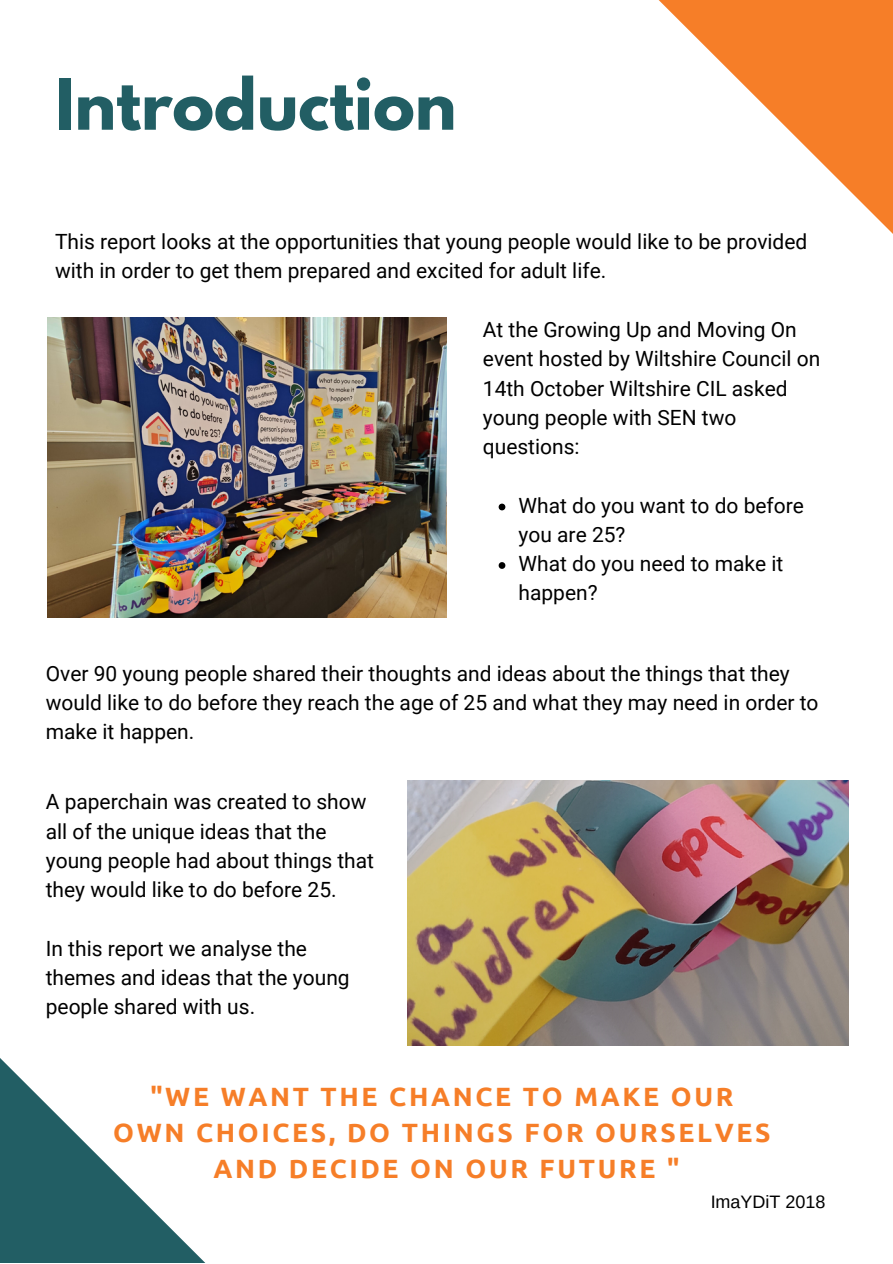
<style>
.page{position:relative;width:893px;height:1264px;background:#fff}
.page>*{position:absolute;margin:0;border:0;box-sizing:border-box;transform-origin:0 0}
.t1{font:700 63px "League Spartan";color:#225e64}
.t2{font:700 26.4px/36px "Ubuntu";letter-spacing:.1em;color:#f67e28;text-align:center}
.t3{font:21px/29.2px "Roboto";color:#000}
.t4{font:18px "Arimo";color:#000}
</style>
<div class="page">
<svg style="left:658px;top:0;width:234px;height:233px"></svg>
<svg style="left:0;top:792px;width:466px;height:470px"></svg>
<img style="left:47px;top:318px;width:399px;height:299px">
<img style="left:408px;top:780px;width:440px;height:265px">
<svg style="left:498px;top:503px;width:7px;height:7px"></svg>
<svg style="left:498px;top:562px;width:7px;height:7px"></svg>
<h1 class="t1" style="left:55px;top:73px;width:403px">Introduction</h1>
<p class="t3" style="left:55px;top:227px;width:753px">This report looks at the opportunities that young people would like to be provided with in order to get them prepared and excited for adult life.</p>
<p class="t3" style="left:483px;top:315px;width:339px">At the Growing Up and Moving On event hosted by Wiltshire Council on<br>14th October Wiltshire CIL asked young people with SEN two questions:</p>
<p class="t3" style="left:518px;top:491px;width:287px">What do you want to do before you are 25?<br>What do you need to make it happen?</p>
<p class="t3" style="left:46px;top:659px;width:774px">Over 90 young people shared their thoughts and ideas about the things that they would like to do before they reach the age of 25 and what they may need in order to make it happen.</p>
<p class="t3" style="left:46px;top:787px;width:330px">A paperchain was created to show all of the unique ideas that the young people had about things that they would like to do before 25.</p>
<p class="t3" style="left:46px;top:933px;width:305px">In this report we analyse the themes and ideas that the young people shared with us.</p>
<p class="t2" style="left:113px;top:1077px;width:658px">"WE WANT THE CHANCE TO MAKE OUR<br>OWN CHOICES, DO THINGS FOR OURSELVES<br>AND DECIDE ON OUR FUTURE "</p>
<p class="t4" style="left:710px;top:1191px;width:116px">ImaYDiT 2018</p>
</div>
